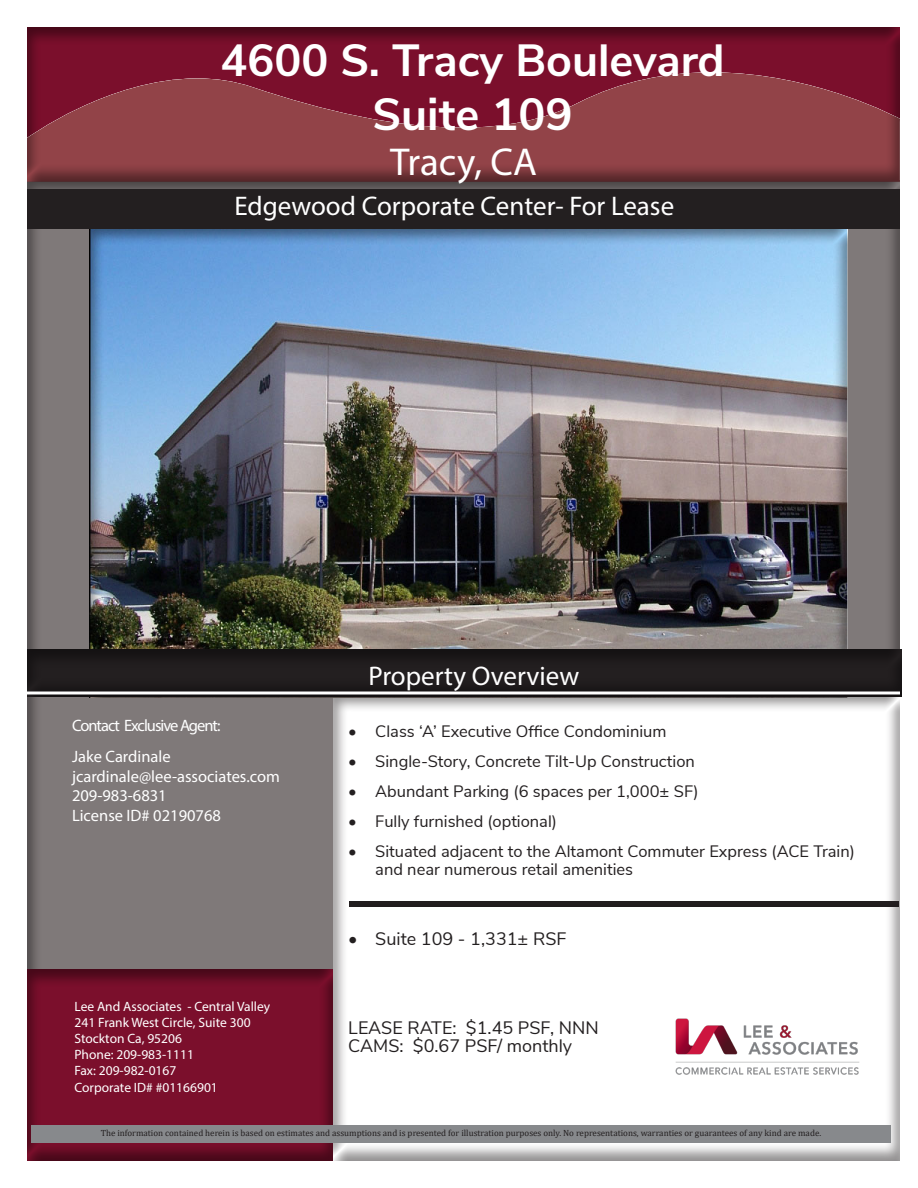
<style>
.page{position:relative;width:918px;height:1188px;background:#fff}
.page>*{position:absolute;margin:0;border:0;box-sizing:border-box;transform-origin:0 0}
.t1{font:700 45px "Nunito Sans";color:#fff}
.t2{font:39px "Myriad Pro";color:#fff}
.t3{font:27px "Myriad Pro";color:#fff}
.t4{font:18px "Nunito Sans";color:#231f20}
.t5{font:16.5px/18px "Nunito Sans";color:#231f20}
.t6{font:16.5px "Myriad Pro";color:#fff}
.t7{font:16.5px "Myriad Pro";letter-spacing:-.06em;color:#fff}
.t8{font:13.5px/16.2px "Myriad Pro";color:#fff}
.t9{font:9px "Cambria";color:#231f20}
</style>
<div class="page">
<div style="left:24px;top:176px;width:878px;height:987px;background:#231f20;opacity:.5"></div>
<div style="left:27px;top:968px;width:307px;height:194px;background:#231f20;opacity:.5"></div>
<div style="left:323px;top:685px;width:579px;height:477px;background:#231f20;opacity:.5"></div>
<div style="left:15px;top:20px;width:889px;height:164px;background:#231f20;opacity:.5"></div>
<div style="left:31px;top:1125px;width:860px;height:18px;background:#87898c"></div>
<div style="left:88px;top:226px;width:761px;height:472px;background:#231f20;opacity:.5"></div>
<div style="left:16px;top:642px;width:888px;height:57px;background:#231f20;opacity:.5"></div>
<div style="left:27px;top:189px;width:873px;height:40px;background:#231f20"></div>
<hr style="left:27px;top:692px;width:873px;height:2px;background:#fff">
<img style="left:645px;top:1011px;width:246px;height:71px">
<div style="left:347px;top:900px;width:554px;height:9px;background:#231f20"></div>
<p class="t1" style="left:220px;top:28px;width:506px">4600 S. Tracy Boulevard</p>
<p class="t1" style="left:373px;top:82px;width:201px">Suite 109</p>
<p class="t2" style="left:390px;top:138px;width:148px">Tracy, CA</p>
<p class="t3" style="left:234px;top:190px;width:441px">Edgewood Corporate Center- For Lease</p>
<p class="t7" style="left:72px;top:715px;width:150px">Contact Exclusive Agent:</p>
<p class="t6" style="left:72px;top:746px;width:100px">Jake Cardinale</p>
<p class="t6" style="left:72px;top:766px;width:209px">jcardinale@lee-associates.com</p>
<p class="t6" style="left:72px;top:786px;width:96px">209-983-6831</p>
<p class="t6" style="left:72px;top:806px;width:151px">License ID# 02190768</p>
<p class="t8" style="left:75px;top:998px;width:197px">Lee And Associates - Central Valley<br>241 Frank West Circle, Suite 300<br>Stockton Ca, 95206</p>
<p class="t8" style="left:75px;top:1046px;width:121px">Phone: 209-983-1111</p>
<p class="t8" style="left:75px;top:1062px;width:103px">Fax: 209-982-0167</p>
<p class="t8" style="left:75px;top:1079px;width:145px">Corporate ID# #01166901</p>
<p class="t3" style="left:369px;top:659px;width:212px">Property Overview</p>
<p class="t5" style="left:348px;top:721px;width:320px">• Class ‘A’ Executive Office Condominium</p>
<p class="t5" style="left:348px;top:751px;width:348px">• Single-Story, Concrete Tilt-Up Construction</p>
<p class="t5" style="left:348px;top:781px;width:352px">• Abundant Parking (6 spaces per 1,000± SF)</p>
<p class="t5" style="left:348px;top:811px;width:210px">• Fully furnished (optional)</p>
<p class="t5" style="left:375px;top:841px;width:481px;text-indent:-27px">• Situated adjacent to the Altamont Commuter Express (ACE Train) and near numerous retail amenities</p>
<p class="t4" style="left:348px;top:925px;width:220px">• Suite 109 - 1,331± RSF</p>
<p class="t4" style="left:348px;top:1015px;width:252px">LEASE RATE: $1.45 PSF, NNN</p>
<p class="t4" style="left:348px;top:1033px;width:225px">CAMS: $0.67 PSF/ monthly</p>
<p class="t9" style="left:101px;top:1128px;width:722px">The information contained herein is based on estimates and assumptions and is presented for illustration purposes only. No representations, warranties or guarantees of any kind are made.</p>
</div>
